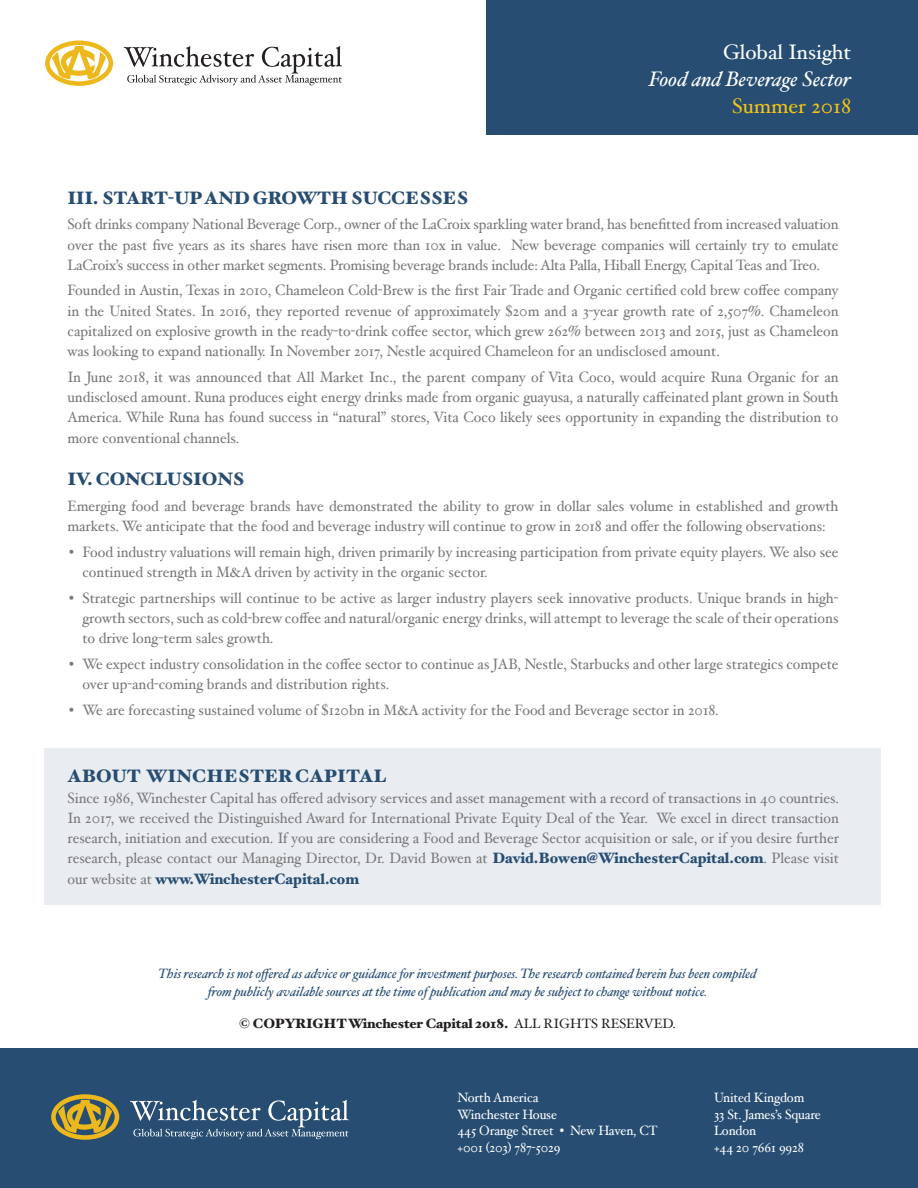
<style>
.page{position:relative;width:918px;height:1188px;background:#fff}
.page>*{position:absolute;margin:0;border:0;box-sizing:border-box;transform-origin:0 0}
.t1{font:italic 21px/27px "Hoefler Text";color:#fff;text-align:right}
.t2{font:21px "Hoefler Text";color:#f2c318}
.t3{font:900 18px "Hoefler Text";letter-spacing:-.02em;color:#274d72}
.t4{font:900 18px "Hoefler Text";color:#274d72}
.t5{font:15px/20.2px "Hoefler Text";color:#787878;text-align:justify;scale:.95 1}
.t6{font:italic 13.5px/18px "Hoefler Text";letter-spacing:-.01em;color:#274d72;text-align:center}
.t7{font:13.5px/16.5px "Hoefler Text";letter-spacing:-.01em;color:#fff;scale:.95 1}
.t8{font:900 13.5px "Hoefler Text";letter-spacing:-.01em;color:#231f20}
.s1{font-style:normal}
.s2{font-weight:900;color:#274d72}
.s3{font-weight:400}
</style>
<div class="page">
<svg style="left:45px;top:40px;width:68px;height:46px"></svg>
<svg style="left:124px;top:46px;width:218px;height:39px"></svg>
<div style="left:0;top:1049px;width:918px;height:139px;background:#274d72"></div>
<svg style="left:51px;top:1094px;width:68px;height:46px"></svg>
<svg style="left:130px;top:1100px;width:219px;height:39px"></svg>
<div style="left:44px;top:749px;width:837px;height:156px;background:#e9edf1"></div>
<div style="left:486px;top:0;width:432px;height:135px;background:#274d72"></div>
<p class="t1" style="left:649px;top:38px;width:204px"><span class="s1">Global Insight<br></span>Food and Beverage Sector</p>
<p class="t2" style="left:732px;top:93px;width:121px">Summer 2018</p>
<p class="t3" style="left:68px;top:187px;width:403px">III. START-UP AND GROWTH SUCCESSES</p>
<p class="t5" style="left:68px;top:214px;width:813px">Soft drinks company National Beverage Corp., owner of the LaCroix sparkling water brand, has benefitted from increased valuation over the past five years as its shares have risen more than 10x in value. New beverage companies will certainly try to emulate LaCroix’s success in other market segments. Promising beverage brands include: Alta Palla, Hiball Energy, Capital Teas and Treo.</p>
<p class="t5" style="left:68px;top:280px;width:813px">Founded in Austin, Texas in 2010, Chameleon Cold-Brew is the first Fair Trade and Organic certified cold brew coffee company in the United States. In 2016, they reported revenue of approximately $20m and a 3-year growth rate of 2,507%. Chameleon capitalized on explosive growth in the ready-to-drink coffee sector, which grew 262% between 2013 and 2015, just as Chameleon was looking to expand nationally. In November 2017, Nestle acquired Chameleon for an undisclosed amount.</p>
<p class="t5" style="left:68px;top:367px;width:813px">In June 2018, it was announced that All Market Inc., the parent company of Vita Coco, would acquire Runa Organic for an undisclosed amount. Runa produces eight energy drinks made from organic guayusa, a naturally caffeinated plant grown in South America. While Runa has found success in “natural” stores, Vita Coco likely sees opportunity in expanding the distribution to more conventional channels.</p>
<p class="t3" style="left:68px;top:468px;width:179px">IV. CONCLUSIONS</p>
<p class="t5" style="left:68px;top:495px;width:813px">Emerging food and beverage brands have demonstrated the ability to grow in dollar sales volume in established and growth markets. We anticipate that the food and beverage industry will continue to grow in 2018 and offer the following observations:</p>
<p class="t5" style="left:82px;top:541px;width:797px;text-indent:-14px">• Food industry valuations will remain high, driven primarily by increasing participation from private equity players. We also see continued strength in M&amp;A driven by activity in the organic sector.</p>
<p class="t5" style="left:82px;top:587px;width:797px;text-indent:-14px">• Strategic partnerships will continue to be active as larger industry players seek innovative products. Unique brands in high&shy;growth sectors, such as cold-brew coffee and natural/organic energy drinks, will attempt to leverage the scale of their operations to drive long-term sales growth.</p>
<p class="t5" style="left:82px;top:653px;width:797px;text-indent:-14px">• We expect industry consolidation in the coffee sector to continue as JAB, Nestle, Starbucks and other large strategics compete over up-and-coming brands and distribution rights.</p>
<p class="t5" style="left:69px;top:699px;width:686px">• We are forecasting sustained volume of $120bn in M&amp;A activity for the Food and Beverage sector in 2018.</p>
<p class="t4" style="left:68px;top:766px;width:321px">ABOUT WINCHESTER CAPITAL</p>
<p class="t5" style="left:68px;top:787px;width:814px">Since 1986, Winchester Capital has offered advisory services and asset management with a record of transactions in 40 countries.<br>In 2017, we received the Distinguished Award for International Private Equity Deal of the Year. We excel in direct transaction research, initiation and execution. If you are considering a Food and Beverage Sector acquisition or sale, or if you desire further research, please contact our Managing Director, Dr. David Bowen at <span class="s2">David.Bowen@WinchesterCapital.com</span>. Please visit our website at <span class="s2">www.WinchesterCapital.com</span></p>
<p class="t6" style="left:158px;top:965px;width:600px">This research is not offered as advice or guidance for investment purposes. The research contained herein has been compiled from publicly available sources at the time of publication and may be subject to change without notice.</p>
<p class="t8" style="left:239px;top:1015px;width:438px">© COPYRIGHT Winchester Capital 2018. <span class="s3">ALL RIGHTS RESERVED.</span></p>
<p class="t7" style="left:458px;top:1089px;width:87px">North America</p>
<p class="t7" style="left:458px;top:1106px;width:212px">Winchester House<br>445 Orange Street • New Haven, CT</p>
<p class="t7" style="left:458px;top:1139px;width:110px">+001 (203) 787-5029</p>
<p class="t7" style="left:714px;top:1089px;width:96px">United Kingdom</p>
<p class="t7" style="left:714px;top:1106px;width:114px">33 St. James’s Square</p>
<p class="t7" style="left:714px;top:1122px;width:46px">London</p>
<p class="t7" style="left:714px;top:1139px;width:96px">+44 20 7661 9928</p>
</div>
